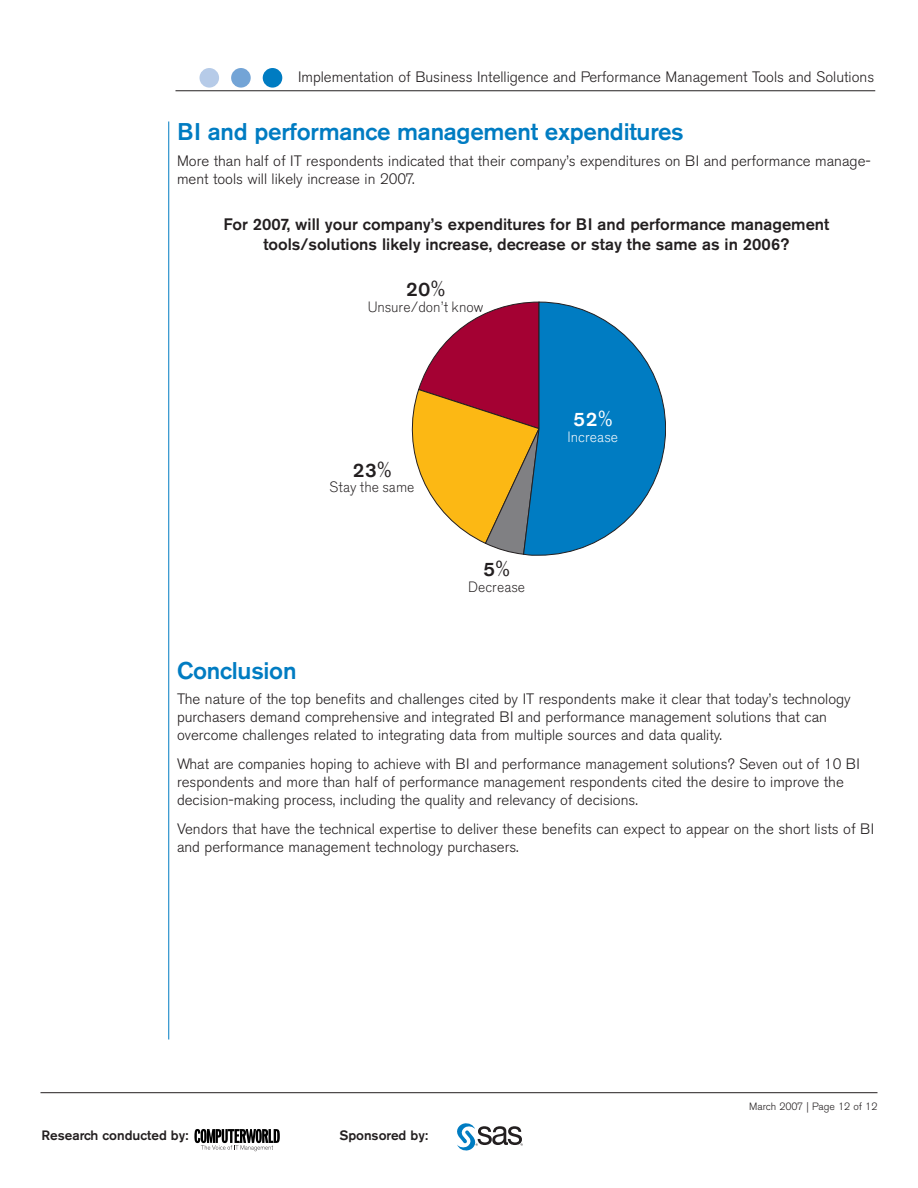
<style>
.page{position:relative;width:918px;height:1188px;background:#fff}
.page>*{position:absolute;margin:0;border:0;box-sizing:border-box;transform-origin:0 0}
.t1{font:500 24px "Akzidenz Grotesk BE";letter-spacing:-.01em;color:#007cc2}
.t2{font:20.25px "A Grotesk Mdm";color:#231f20}
.t3{font:20.25px "A Grotesk Mdm";color:#fff}
.t4{font:500 16.5px/19.8px "Akzidenz Grotesk BE";color:#231f20;text-align:center}
.t5{font:15.75px "A Grotesk Lgt";color:#231f20}
.t6{font:15.75px "A Grotesk Lgt";color:#fff}
.t7{font:300 15px/18px "Akzidenz Grotesk BE";color:#231f20}
.t8{font:500 13.5px "Akzidenz Grotesk BE";color:#231f20}
.t9{font:300 10.5px "Akzidenz Grotesk BE";color:#231f20}
</style>
<div class="page">
<hr style="left:175px;top:90px;width:700px;height:1px;background:#231f20">
<hr style="left:168px;top:122px;width:1px;height:918px;background:#007cc2">
<div style="left:200px;top:68px;width:19px;height:20px;background:#b6cbe8;border-radius:50%"></div>
<div style="left:231px;top:68px;width:20px;height:20px;background:#73a4d6;border-radius:50%"></div>
<div style="left:263px;top:68px;width:19px;height:20px;background:#007cc2;border-radius:50%"></div>
<hr style="left:40px;top:1092px;width:838px;height:1px;background:#231f20">
<svg style="left:194px;top:1129px;width:86px;height:22px"></svg>
<svg style="left:457px;top:1123px;width:66px;height:28px"></svg>
<svg style="left:411px;top:301px;width:255px;height:255px"></svg>
<p class="t7" style="left:298px;top:69px;width:578px">Implementation of Business Intelligence and Performance Management Tools and Solutions</p>
<h1 class="t1" style="left:177px;top:123px;width:508px">BI and performance management expenditures</h1>
<p class="t7" style="left:177px;top:153px;width:695px">More than half of IT respondents indicated that their company’s expenditures on BI and performance manage&shy;ment tools will likely increase in 2007.</p>
<p class="t4" style="left:224px;top:216px;width:607px">For 2007, will your company’s expenditures for BI and performance management tools/solutions likely increase, decrease or stay the same as in 2006?</p>
<h2 class="t2" style="left:406px;top:277px;width:41px">20%</h2>
<p class="t5" style="left:368px;top:300px;width:117px">Unsure/don’t know</p>
<h2 class="t2" style="left:352px;top:458px;width:41px">23%</h2>
<p class="t5" style="left:329px;top:481px;width:87px">Stay the same</p>
<h2 class="t2" style="left:483px;top:557px;width:28px">5%</h2>
<p class="t5" style="left:468px;top:581px;width:59px">Decrease</p>
<h2 class="t3" style="left:573px;top:407px;width:41px">52%</h2>
<p class="t6" style="left:568px;top:431px;width:52px">Increase</p>
<h1 class="t1" style="left:177px;top:662px;width:121px">Conclusion</h1>
<p class="t7" style="left:177px;top:692px;width:675px">The nature of the top benefits and challenges cited by IT respondents make it clear that today’s technology purchasers demand comprehensive and integrated BI and performance management solutions that can overcome challenges related to integrating data from multiple sources and data quality.</p>
<p class="t7" style="left:177px;top:757px;width:684px">What are companies hoping to achieve with BI and performance management solutions? Seven out of 10 BI respondents and more than half of performance management respondents cited the desire to improve the decision-making process, including the quality and relevancy of decisions.</p>
<p class="t7" style="left:177px;top:821px;width:699px">Vendors that have the technical expertise to deliver these benefits can expect to appear on the short lists of BI and performance management technology purchasers.</p>
<p class="t8" style="left:41px;top:1131px;width:149px">Research conducted by:</p>
<p class="t8" style="left:339px;top:1131px;width:90px">Sponsored by:</p>
<p class="t9" style="left:749px;top:1103px;width:130px">March 2007 | Page 12 of 12</p>
</div>
